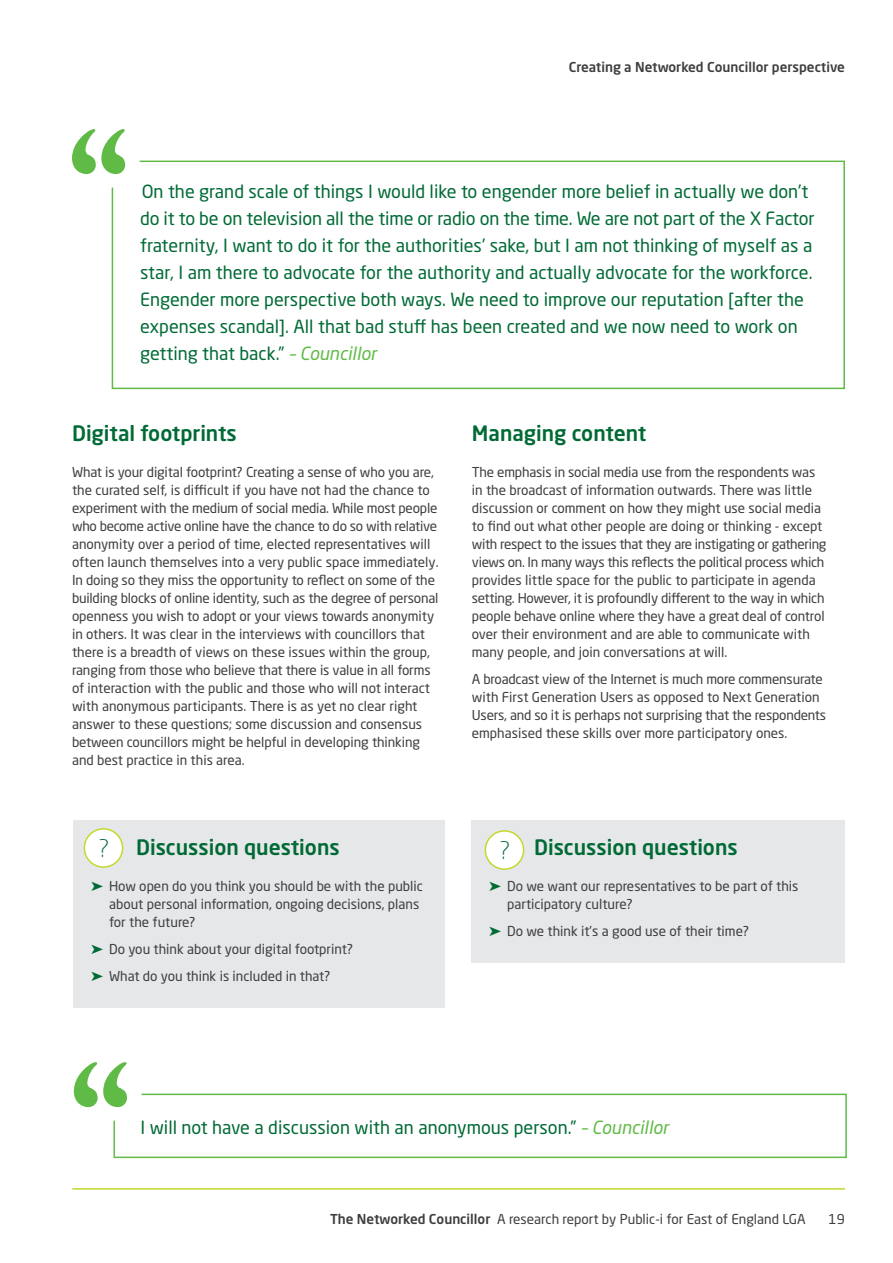
<style>
.page{position:relative;width:893px;height:1263px;background:#fff}
.page>*{position:absolute;margin:0;border:0;box-sizing:border-box;transform-origin:0 0}
.t1{font:300 24px "Neo Sans Std";color:#006a35}
.Discussion___Header{font:500 21px "Neo Sans Std";color:#006a35}
.Header_B{font:500 21px "Neo Sans Std";color:#006a35}
.Quotes___Large{font:18px/27px "Neo Sans Std";color:#006a35}
.Body___Main{font:13.5px/18px "Neo Sans Std";letter-spacing:-.005em;color:#3e3e3f}
.Furniture{font:500 13.5px "Neo Sans Std";color:#3e3e3f}
.s1{font-style:italic;color:#60bb46}
.s2{color:#006a35}
.s3{font-weight:500}
</style>
<div class="page">
<hr style="left:72px;top:1188px;width:773px;height:2px;background:#c4d82d">
<div style="left:73px;top:820px;width:371px;height:188px;background:#e6e7e9"></div>
<div style="left:471px;top:820px;width:373px;height:143px;background:#e6e7e9"></div>
<div style="left:84px;top:829px;width:39px;height:38px;background:#fff;border-radius:50%"></div>
<div style="left:84px;top:828px;width:39px;height:40px;border:2px solid #c4d82d;border-radius:50%"></div>
<div style="left:485px;top:831px;width:39px;height:38px;background:#fff;border-radius:50%"></div>
<div style="left:485px;top:830px;width:39px;height:40px;border:2px solid #c4d82d;border-radius:50%"></div>
<svg style="left:74px;top:1062px;width:53px;height:45px"></svg>
<svg style="left:72px;top:129px;width:53px;height:45px"></svg>
<svg style="left:113px;top:1093px;width:734px;height:66px"></svg>
<svg style="left:111px;top:160px;width:734px;height:230px"></svg>
<p class="Furniture" style="left:569px;top:59px;width:278px">Creating a Networked Councillor perspective</p>
<p class="Quotes___Large" style="left:140px;top:178px;width:676px">On the grand scale of things I would like to engender more belief in actually we don’t do it to be on television all the time or radio on the time. We are not part of the X Factor fraternity, I want to do it for the authorities’ sake, but I am not thinking of myself as a star, I am there to advocate for the authority and actually advocate for the workforce.<br>Engender more perspective both ways. We need to improve our reputation [after the expenses scandal]. All that bad stuff has been created and we now need to work on getting that back.” <span class="s1">– Councillor</span></p>
<p class="Header_B" style="left:72px;top:420px;width:166px">Digital footprints</p>
<p class="Body___Main" style="left:72px;top:463px;width:368px">What is your digital footprint? Creating a sense of who you are, the curated self, is difficult if you have not had the chance to experiment with the medium of social media. While most people who become active online have the chance to do so with relative anonymity over a period of time, elected representatives will often launch themselves into a very public space immediately.<br>In doing so they miss the opportunity to reflect on some of the building blocks of online identity, such as the degree of personal openness you wish to adopt or your views towards anonymity in others. It was clear in the interviews with councillors that there is a breadth of views on these issues within the group, ranging from those who believe that there is value in all forms of interaction with the public and those who will not interact with anonymous participants. There is as yet no clear right answer to these questions; some discussion and consensus between councillors might be helpful in developing thinking and best practice in this area.</p>
<p class="Header_B" style="left:472px;top:420px;width:176px">Managing content</p>
<p class="Body___Main" style="left:472px;top:463px;width:356px">The emphasis in social media use from the respondents was in the broadcast of information outwards. There was little discussion or comment on how they might use social media to find out what other people are doing or thinking - except with respect to the issues that they are instigating or gathering views on. In many ways this reflects the political process which provides little space for the public to participate in agenda setting. However, it is profoundly different to the way in which people behave online where they have a great deal of control over their environment and are able to communicate with many people, and join conversations at will.</p>
<p class="Body___Main" style="left:472px;top:670px;width:356px">A broadcast view of the Internet is much more commensurate with First Generation Users as opposed to Next Generation Users, and so it is perhaps not surprising that the respondents emphasised these skills over more participatory ones.</p>
<p class="Discussion___Header" style="left:136px;top:834px;width:205px">Discussion questions</p>
<p class="Body___Main" style="left:109px;top:877px;width:315px;text-indent:-18px"><span class="s2">➤</span> How open do you think you should be with the public about personal information, ongoing decisions, plans for the future?</p>
<p class="Body___Main" style="left:91px;top:940px;width:263px"><span class="s2">➤</span> Do you think about your digital footprint?</p>
<p class="Body___Main" style="left:91px;top:967px;width:241px"><span class="s2">➤</span> What do you think is included in that?</p>
<p class="Discussion___Header" style="left:534px;top:834px;width:205px">Discussion questions</p>
<p class="Body___Main" style="left:507px;top:877px;width:293px;text-indent:-18px"><span class="s2">➤</span> Do we want our representatives to be part of this participatory culture?</p>
<p class="Body___Main" style="left:489px;top:922px;width:262px"><span class="s2">➤</span> Do we think it’s a good use of their time?</p>
<p class="t1" style="left:99px;top:834px;width:12px">?</p>
<p class="t1" style="left:500px;top:836px;width:12px">?</p>
<p class="Quotes___Large" style="left:140px;top:1114px;width:530px">I will not have a discussion with an anonymous person.” <span class="s1">– Councillor</span></p>
<p class="Body___Main" style="left:330px;top:1210px;width:477px"><span class="s3">The Networked Councillor</span> A research report by Public-i for East of England LGA</p>
<p class="Body___Main" style="left:829px;top:1210px;width:18px">19</p>
</div>
